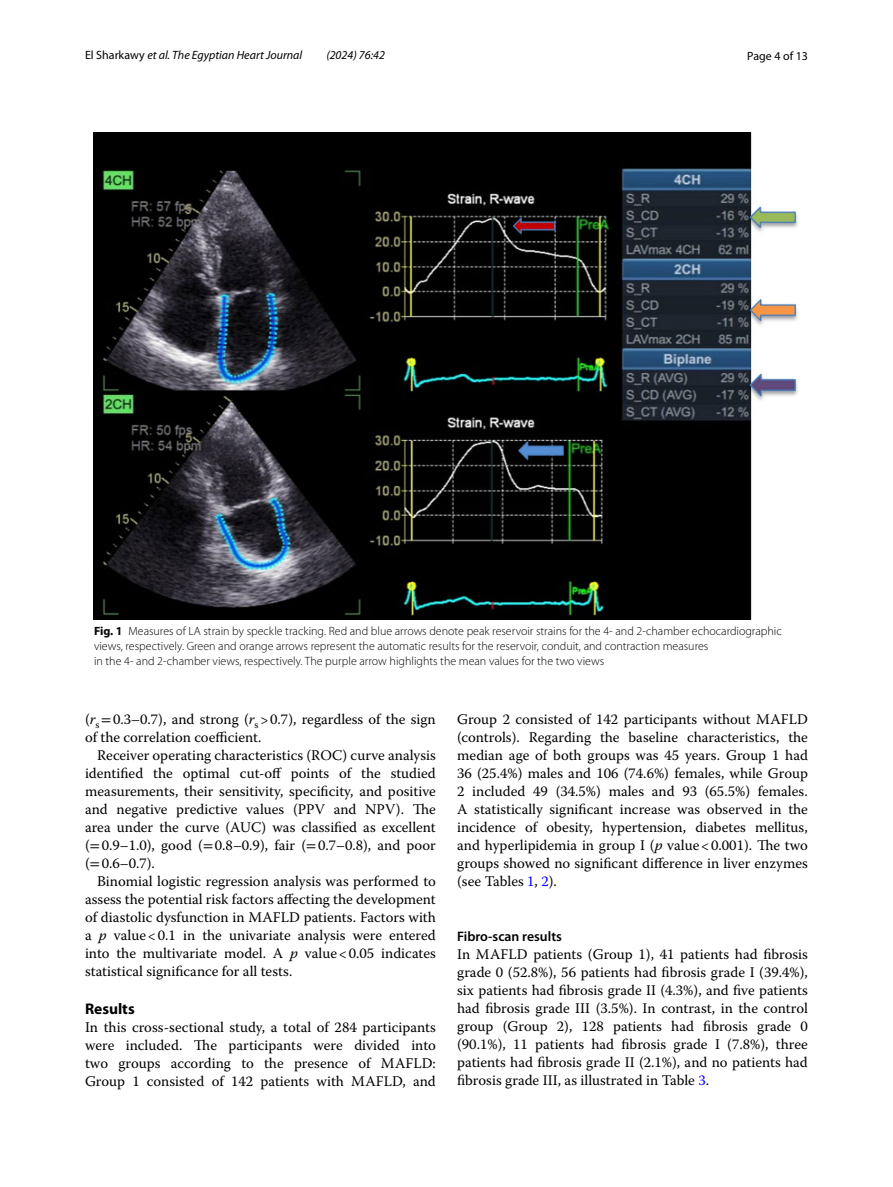
<style>
.page{position:relative;width:893px;height:1187px;background:#fff}
.page>*{position:absolute;margin:0;border:0;box-sizing:border-box;transform-origin:0 0}
.t1{font:700 15.45px "Myriad Pro";color:#000}
.t2{font:14.7px/18px "Warnock Pro";color:#000;text-align:justify}
.t3{font:600 13.8px "Myriad Pro";color:#000}
.t4{font:300 12px/15px "Myriad Pro";color:#000}
.t5{font:italic 12px "Myriad Pro";color:#000}
.t6{font:12px "Myriad Pro";color:#000}
.s1{font-style:normal}
.s2{font-weight:700}
.s3{font-style:italic}
.s4{font-family:"STIX"}
.s5{color:#00f}
</style>
<div class="page">
<img style="left:94px;top:133px;width:704px;height:486px">
<p class="t5" style="left:85px;top:48px;width:219px"><span class="s1">El Sharkawy</span> et al. The Egyptian Heart Journal</p>
<p class="t5" style="left:326px;top:48px;width:60px">(2024) 76:42</p>
<p class="t6" style="left:747px;top:48px;width:62px">Page 4 of 13</p>
<p class="t4" style="left:94px;top:623px;width:689px"><span class="s2">Fig. 1</span> Measures of LA strain by speckle tracking. Red and blue arrows denote peak reservoir strains for the 4- and 2-chamber echocardiographic views, respectively. Green and orange arrows represent the automatic results for the reservoir, conduit, and contraction measures<br>in the 4- and 2-chamber views, respectively. The purple arrow highlights the mean values for the two views</p>
<p class="t2" style="left:85px;top:710px;width:352px">(<span class="s3">r</span><sub>s</sub> <span class="s4">=</span>0.3–0.7), and strong (<span class="s3">r</span><sub>s</sub> &gt;0.7), regardless of the sign of the correlation coefficient.</p>
<p class="t2" style="left:85px;top:746px;width:352px;text-indent:12px">Receiver operating characteristics (ROC) curve analysis identified the optimal cut-off points of the studied measurements, their sensitivity, specificity, and positive and negative predictive values (PPV and NPV). The area under the curve (AUC) was classified as excellent (<span class="s4">=</span>0.9–1.0), good (<span class="s4">=</span>0.8–0.9), fair (<span class="s4">=</span>0.7–0.8), and poor (<span class="s4">=</span>0.6–0.7).</p>
<p class="t2" style="left:85px;top:872px;width:352px;text-indent:12px">Binomial logistic regression analysis was performed to assess the potential risk factors affecting the development of diastolic dysfunction in MAFLD patients. Factors with a <span class="s3">p</span> value&lt;0.1 in the univariate analysis were entered into the multivariate model. A <span class="s3">p</span> value&lt;0.05 indicates statistical significance for all tests.</p>
<p class="t1" style="left:85px;top:998px;width:51px">Results</p>
<p class="t2" style="left:85px;top:1018px;width:352px">In this cross-sectional study, a total of 284 participants were included. The participants were divided into two groups according to the presence of MAFLD:<br>Group 1 consisted of 142 patients with MAFLD, and</p>
<p class="t2" style="left:457px;top:710px;width:352px">Group 2 consisted of 142 participants without MAFLD (controls). Regarding the baseline characteristics, the median age of both groups was 45 years. Group 1 had 36 (25.4%) males and 106 (74.6%) females, while Group 2 included 49 (34.5%) males and 93 (65.5%) females.<br>A statistically significant increase was observed in the incidence of obesity, hypertension, diabetes mellitus, and hyperlipidemia in group I (<span class="s3">p</span> value&lt;0.001). The two groups showed no significant difference in liver enzymes (see Tables <span class="s5">1</span>, <span class="s5">2</span>).</p>
<p class="t3" style="left:457px;top:927px;width:106px">Fibro‑scan results</p>
<p class="t2" style="left:457px;top:944px;width:352px">In MAFLD patients (Group 1), 41 patients had fibrosis grade 0 (52.8%), 56 patients had fibrosis grade I (39.4%), six patients had fibrosis grade II (4.3%), and five patients had fibrosis grade III (3.5%). In contrast, in the control group (Group 2), 128 patients had fibrosis grade 0 (90.1%), 11 patients had fibrosis grade I (7.8%), three patients had fibrosis grade II (2.1%), and no patients had fibrosis grade III, as illustrated in Table <span class="s5">3</span>.</p>
</div>
